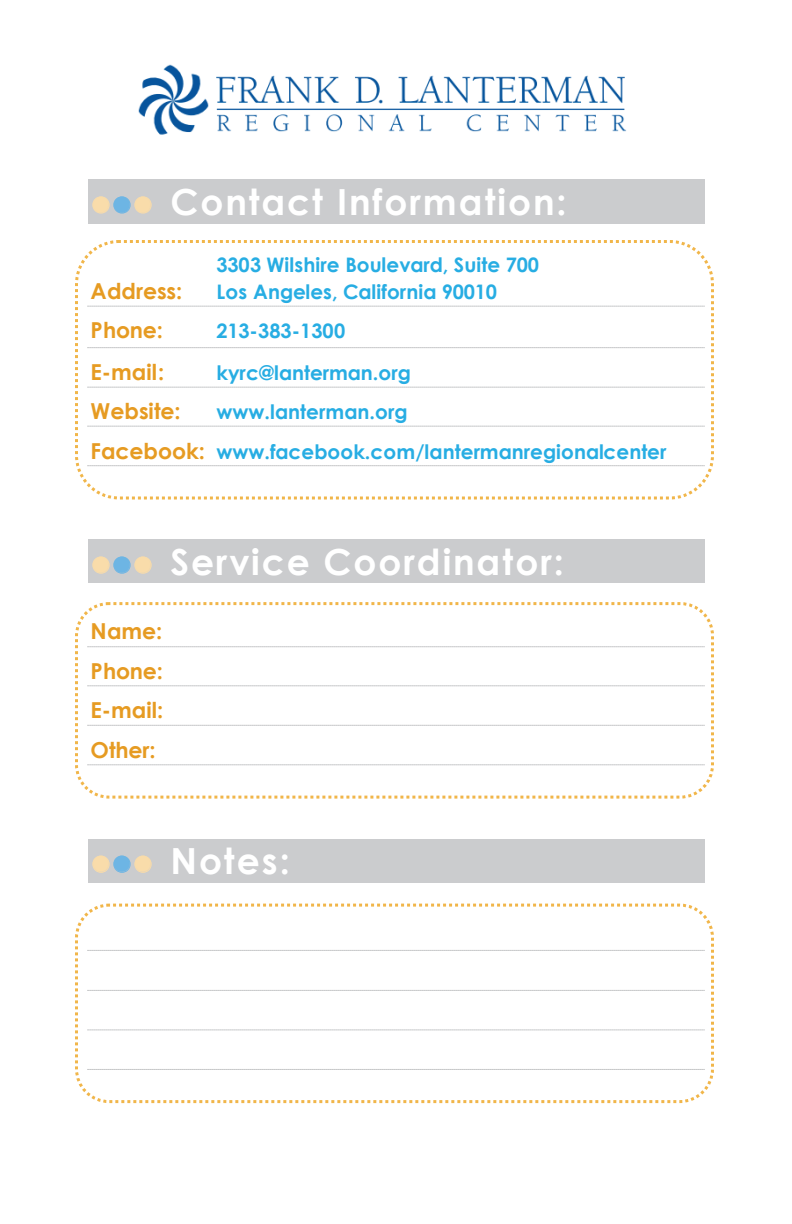
<style>
.page{position:relative;width:792px;height:1224px;background:#fff}
.page>*{position:absolute;margin:0;border:0;box-sizing:border-box;transform-origin:0 0}
.t1{font:700 36px "Century Gothic";letter-spacing:.05em;color:#fff}
.t2{font:700 22px/39.6px "Century Gothic";letter-spacing:-.005em;color:#e69b22;text-align:justify}
.t3{font:700 20px/39.6px "Century Gothic";color:#27ade3}
.s1{color:#f9dcaa}
.s2{color:#6db5e4}
.s3{font-size:22px;color:#e69b22}
</style>
<div class="page">
<div style="left:88px;top:180px;width:616px;height:44px;background:#cbccce"></div>
<svg style="left:92px;top:196px;width:60px;height:18px"></svg>
<svg style="left:88px;top:306px;width:616px;height:1px"></svg>
<svg style="left:88px;top:347px;width:616px;height:1px"></svg>
<svg style="left:88px;top:387px;width:616px;height:1px"></svg>
<svg style="left:88px;top:426px;width:616px;height:1px"></svg>
<svg style="left:88px;top:465px;width:616px;height:1px"></svg>
<div style="left:88px;top:540px;width:616px;height:43px;background:#cbccce"></div>
<svg style="left:92px;top:556px;width:60px;height:18px"></svg>
<svg style="left:88px;top:646px;width:616px;height:1px"></svg>
<svg style="left:88px;top:685px;width:616px;height:1px"></svg>
<svg style="left:88px;top:725px;width:616px;height:1px"></svg>
<svg style="left:88px;top:764px;width:616px;height:1px"></svg>
<div style="left:88px;top:839px;width:616px;height:43px;background:#cbccce"></div>
<svg style="left:92px;top:855px;width:60px;height:18px"></svg>
<svg style="left:88px;top:950px;width:616px;height:1px"></svg>
<svg style="left:88px;top:990px;width:616px;height:1px"></svg>
<svg style="left:88px;top:1029px;width:616px;height:1px"></svg>
<svg style="left:88px;top:1069px;width:616px;height:1px"></svg>
<img style="left:138px;top:64px;width:488px;height:71px">
<div style="left:75px;top:240px;width:639px;height:260px;border:3px dashed #f1b64a;border-radius:43px"></div>
<div style="left:75px;top:602px;width:639px;height:197px;border:3px dashed #f1b64a;border-radius:32px"></div>
<div style="left:75px;top:904px;width:639px;height:199px;border:3px dashed #f1b64a;border-radius:33px"></div>
<h1 class="t1" style="left:91px;top:175px;width:478px"><span class="s1">●</span><span class="s2">●</span><span class="s1">●</span> Contact Information:</h1>
<p class="t3" style="left:217px;top:244px;width:324px">3303 Wilshire Boulevard, Suite 700</p>
<p class="t2" style="left:91px;top:270px;width:93px">Address:</p>
<p class="t3" style="left:217px;top:271px;width:282px">Los Angeles, California 90010</p>
<p class="t2" style="left:91px;top:309px;width:74px">Phone:</p>
<p class="t3" style="left:217px;top:310px;width:130px">213-383-1300</p>
<p class="t2" style="left:91px;top:351px;width:75px">m- E a :li</p>
<p class="t3" style="left:217px;top:352px;width:196px">kyrc@lanterman.org</p>
<p class="t2" style="left:91px;top:390px;width:92px">Website:</p>
<p class="t3" style="left:91px;top:391px;width:577px;text-indent:126px">www.lanterman.org<br><span class="s3">Facebook:</span> www.facebook.com/lantermanregionalcenter</p>
<h1 class="t1" style="left:91px;top:535px;width:475px"><span class="s1">●</span><span class="s2">●</span><span class="s1">●</span> Service Coordinator:</h1>
<p class="t2" style="left:91px;top:610px;width:74px">Name:<br>Phone:<br>E-mail:<br>Other:</p>
<h1 class="t1" style="left:91px;top:834px;width:201px"><span class="s1">●</span><span class="s2">●</span><span class="s1">●</span> Notes:</h1>
</div>
